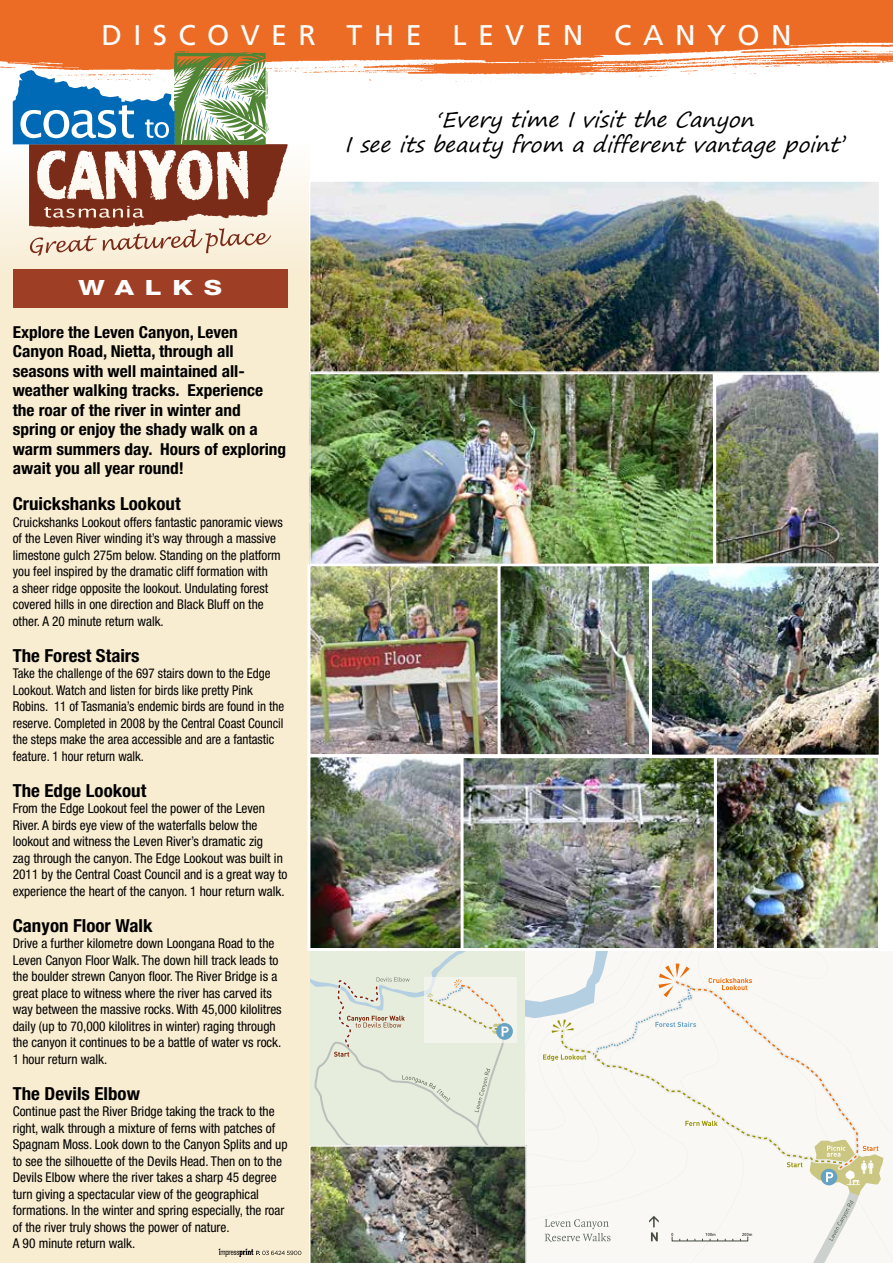
<style>
.page{position:relative;width:893px;height:1263px;background:#fff}
.page>*{position:absolute;margin:0;border:0;box-sizing:border-box;transform-origin:0 0}
.t1{font:28.5px "Frutiger";letter-spacing:.4em;color:#fff}
.t2{font:italic 21px/25.5px "Segoe Print";color:#000;text-align:center}
.t3{font:800 21px "Helvetica Neue";letter-spacing:.4em;color:#fff;scale:1.3 1}
.t4{font:700 condensed 18px "Helvetica Neue";color:#000;scale:1.05 1}
.t5{font:700 condensed 16.5px/19.5px "Helvetica Neue";color:#000;scale:1.05 1}
.t6{font:condensed 13.5px/16.5px "Helvetica Neue";color:#000}
.t7{font:condensed 13.5px/16.5px "Helvetica Neue";color:#000;scale:.96 1}
</style>
<div class="page">
<div style="left:0;top:145px;width:309px;height:1118px;background:#f8ecd1"></div>
<div style="left:0;top:0;width:893px;height:88px;background:#ed6c25"></div>
<img style="left:0;top:42px;width:893px;height:46px">
<svg style="left:729px;top:68px;width:7px;height:2px"></svg>
<img style="left:311px;top:182px;width:567px;height:189px">
<div style="left:309px;top:180px;width:571px;height:193px;border:1px solid #fff"></div>
<div style="left:13px;top:269px;width:275px;height:38px;background:#9e3e24"></div>
<img style="left:311px;top:375px;width:566px;height:572px">
<div style="left:714px;top:373px;width:166px;height:192px;border:2px solid #fff"></div>
<div style="left:307px;top:563px;width:195px;height:194px;border:3px solid #fff"></div>
<div style="left:307px;top:754px;width:157px;height:197px;border:3px solid #fff"></div>
<div style="left:713px;top:755px;width:168px;height:196px;border:3px solid #fff"></div>
<div style="left:649px;top:565px;width:231px;height:191px;border:2px solid #fff"></div>
<div style="left:498px;top:563px;width:154px;height:194px;border:3px solid #fff"></div>
<svg style="left:309px;top:951px;width:584px;height:312px"></svg>
<div style="left:461px;top:755px;width:256px;height:196px;border:3px solid #fff"></div>
<div style="left:309px;top:373px;width:405px;height:192px;border:1px solid #fff"></div>
<svg style="left:218px;top:1248px;width:83px;height:9px"></svg>
<svg style="left:13px;top:51px;width:275px;height:205px"></svg>
<h1 class="t1" style="left:101px;top:18px;width:692px">DISCOVER THE LEVEN CANYON</h1>
<h2 class="t3" style="left:79px;top:275px;width:112px">WALKS</h2>
<p class="t5" style="left:13px;top:322px;width:262px">Explore the Leven Canyon, Leven<br>Canyon Road, Nietta, through all seasons with well maintained all&shy;weather walking tracks. Experience the roar of the river in winter and spring or enjoy the shady walk on a warm summers day. Hours of exploring await you all year round!</p>
<h3 class="t4" style="left:13px;top:493px;width:161px">Cruickshanks Lookout</h3>
<p class="t6" style="left:13px;top:514px;width:272px">Cruickshanks Lookout offers fantastic panoramic views of the Leven River winding it’s way through a massive limestone gulch 275m below. Standing on the platform you feel inspired by the dramatic cliff formation with<br>a sheer ridge opposite the lookout. Undulating forest covered hills in one direction and Black Bluff on the other. A 20 minute return walk.</p>
<h3 class="t4" style="left:13px;top:644px;width:122px">The Forest Stairs</h3>
<p class="t7" style="left:13px;top:665px;width:284px">Take the challenge of the 697 stairs down to the Edge Lookout. Watch and listen for birds like pretty Pink Robins. 11 of Tasmania’s endemic birds are found in the reserve. Completed in 2008 by the Central Coast Council the steps make the area accessible and are a fantastic feature. 1 hour return walk.</p>
<h3 class="t4" style="left:13px;top:779px;width:129px">The Edge Lookout</h3>
<p class="t6" style="left:13px;top:800px;width:276px">From the Edge Lookout feel the power of the Leven River. A birds eye view of the waterfalls below the lookout and witness the Leven River’s dramatic zig<br>zag through the canyon. The Edge Lookout was built in 2011 by the Central Coast Council and is a great way to experience the heart of the canyon. 1 hour return walk.</p>
<h3 class="t4" style="left:13px;top:914px;width:135px">Canyon Floor Walk</h3>
<p class="t6" style="left:13px;top:935px;width:270px">Drive a further kilometre down Loongana Road to the Leven Canyon Floor Walk. The down hill track leads to the boulder strewn Canyon floor. The River Bridge is a great place to witness where the river has carved its way between the massive rocks. With 45,000 kilolitres daily (up to 70,000 kilolitres in winter) raging through the canyon it continues to be a battle of water vs rock.<br>1 hour return walk.</p>
<h3 class="t4" style="left:13px;top:1082px;width:123px">The Devils Elbow</h3>
<p class="t6" style="left:13px;top:1103px;width:276px">Continue past the River Bridge taking the track to the right, walk through a mixture of ferns with patches of Spagnam Moss. Look down to the Canyon Splits and up to see the silhouette of the Devils Head. Then on to the Devils Elbow where the river takes a sharp 45 degree turn giving a spectacular view of the geographical formations. In the winter and spring especially, the roar of the river truly shows the power of nature.<br>A 90 minute return walk.</p>
<h2 class="t2" style="left:345px;top:106px;width:507px">‘Every time I visit the Canyon<br>I see its beauty from a different vantag e point’</h2>
</div>
